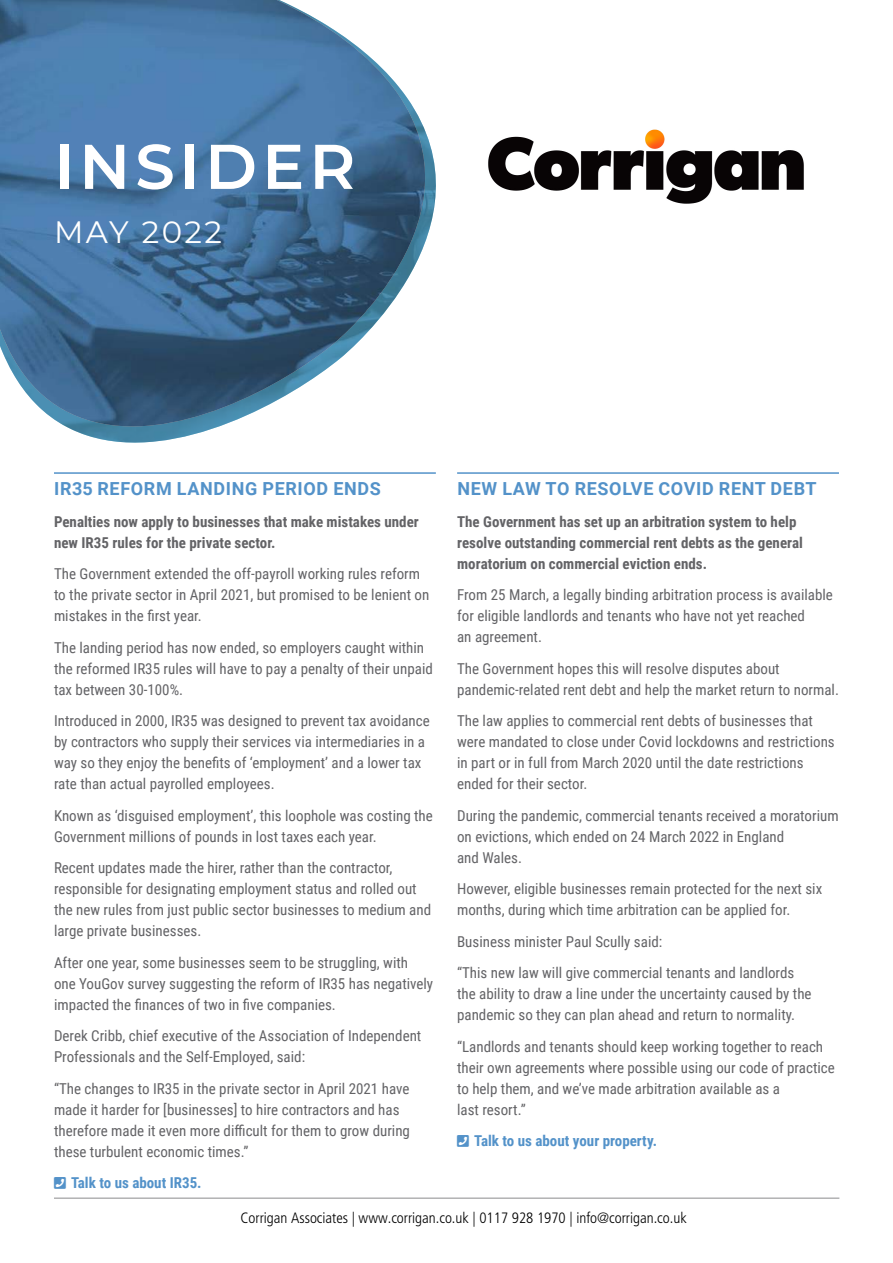
<style>
.page{position:relative;width:893px;height:1263px;background:#fff}
.page>*{position:absolute;margin:0;border:0;box-sizing:border-box;transform-origin:0 0}
.t1{font:600 63px "Montserrat";letter-spacing:.08em;color:#fff}
.t2{font:30.9px "Montserrat";letter-spacing:.08em;color:#fff}
.t3{font:700 18px "Roboto";letter-spacing:.035em;color:#5392c9}
.t4{font:15px/21px "Roboto Condensed";color:#636366}
.t5{font:700 15px/21px "Roboto Condensed";color:#636366}
.t6{font:300 condensed 15px "Frutiger LT Std";color:#000}
.t7{font:700 15px "Roboto Condensed";color:#5392c9}
</style>
<div class="page">
<svg style="left:69px;top:136px;width:367px;height:307px"></svg>
<img style="left:0;top:0;width:427px;height:428px">
<hr style="left:54px;top:1197px;width:785px;height:2px;background:#636366">
<hr style="left:54px;top:472px;width:382px;height:2px;background:#5392c9">
<hr style="left:457px;top:472px;width:382px;height:2px;background:#5392c9">
<img style="left:488px;top:129px;width:316px;height:75px">
<h1 class="t1" style="left:54px;top:122px;width:303px">INSIDER</h1>
<h2 class="t2" style="left:54px;top:211px;width:170px">MAY 2022</h2>
<p class="t3" style="left:54px;top:476px;width:328px">IR35 REFORM LANDING PERIOD ENDS</p>
<p class="t5" style="left:54px;top:510px;width:366px">Penalties now apply to businesses that make mistakes under new IR35 rules for the private sector.</p>
<p class="t4" style="left:54px;top:563px;width:377px">The Government extended the off-payroll working rules reform to the private sector in April 2021, but promised to be lenient on mistakes in the first year.</p>
<p class="t4" style="left:54px;top:636px;width:380px">The landing period has now ended, so employers caught within the reformed IR35 rules will have to pay a penalty of their unpaid tax between 30-100%.</p>
<p class="t4" style="left:54px;top:710px;width:377px">Introduced in 2000, IR35 was designed to prevent tax avoidance by contractors who supply their services via intermediaries in a way so they enjoy the benefits of ‘employment’ and a lower tax rate than actual payrolled employees.</p>
<p class="t4" style="left:54px;top:804px;width:380px">Known as ‘disguised employment’, this loophole was costing the<br>Government millions of pounds in lost taxes each year.</p>
<p class="t4" style="left:54px;top:857px;width:379px">Recent updates made the hirer, rather than the contractor, responsible for designating employment status and rolled out the new rules from just public sector businesses to medium and large private businesses.</p>
<p class="t4" style="left:54px;top:951px;width:381px">After one year, some businesses seem to be struggling, with one YouGov survey suggesting the reform of IR35 has negatively impacted the finances of two in five companies.</p>
<p class="t4" style="left:54px;top:1025px;width:369px">Derek Cribb, chief executive of the Association of Independent<br>Professionals and the Self-Employed, said:</p>
<p class="t4" style="left:54px;top:1077px;width:357px">“The changes to IR35 in the private sector in April 2021 have made it harder for [businesses] to hire contractors and has therefore made it even more difficult for them to grow during these turbulent economic times.”</p>
<p class="t7" style="left:71px;top:1172px;width:132px">Talk to us about IR35.</p>
<p class="t3" style="left:457px;top:476px;width:361px">NEW LAW TO RESOLVE COVID RENT DEBT</p>
<p class="t5" style="left:457px;top:510px;width:347px">The Government has set up an arbitration system to help resolve outstanding commercial rent debts as the general moratorium on commercial eviction ends.</p>
<p class="t4" style="left:457px;top:584px;width:377px">From 25 March, a legally binding arbitration process is available for eligible landlords and tenants who have not yet reached<br>an agreement.</p>
<p class="t4" style="left:457px;top:657px;width:383px">The Government hopes this will resolve disputes about pandemic-related rent debt and help the market return to normal.</p>
<p class="t4" style="left:457px;top:710px;width:379px">The law applies to commercial rent debts of businesses that were mandated to close under Covid lockdowns and restrictions in part or in full from March 2020 until the date restrictions ended for their sector.</p>
<p class="t4" style="left:457px;top:804px;width:383px">During the pandemic, commercial tenants received a moratorium on evictions, which ended on 24 March 2022 in England<br>and Wales.</p>
<p class="t4" style="left:457px;top:878px;width:367px">However, eligible businesses remain protected for the next six months, during which time arbitration can be applied for.</p>
<p class="t4" style="left:457px;top:925px;width:339px;line-height:31.5px">Business minister Paul Scully said:<br>“This new law will give commercial tenants and landlords</p>
<p class="t4" style="left:457px;top:983px;width:356px">the ability to draw a line under the uncertainty caused by the pandemic so they can plan ahead and return to normality.</p>
<p class="t4" style="left:457px;top:1035px;width:379px">“Landlords and tenants should keep working together to reach their own agreements where possible using our code of practice to help them, and we’ve made arbitration available as a<br>last resort.”</p>
<p class="t7" style="left:474px;top:1130px;width:184px">Talk to us about your property.</p>
<p class="t6" style="left:241px;top:1211px;width:448px">Corrigan Associates | www.corrigan.co.uk | 0117 928 1970 | info@corrigan.co.uk</p>
</div>
